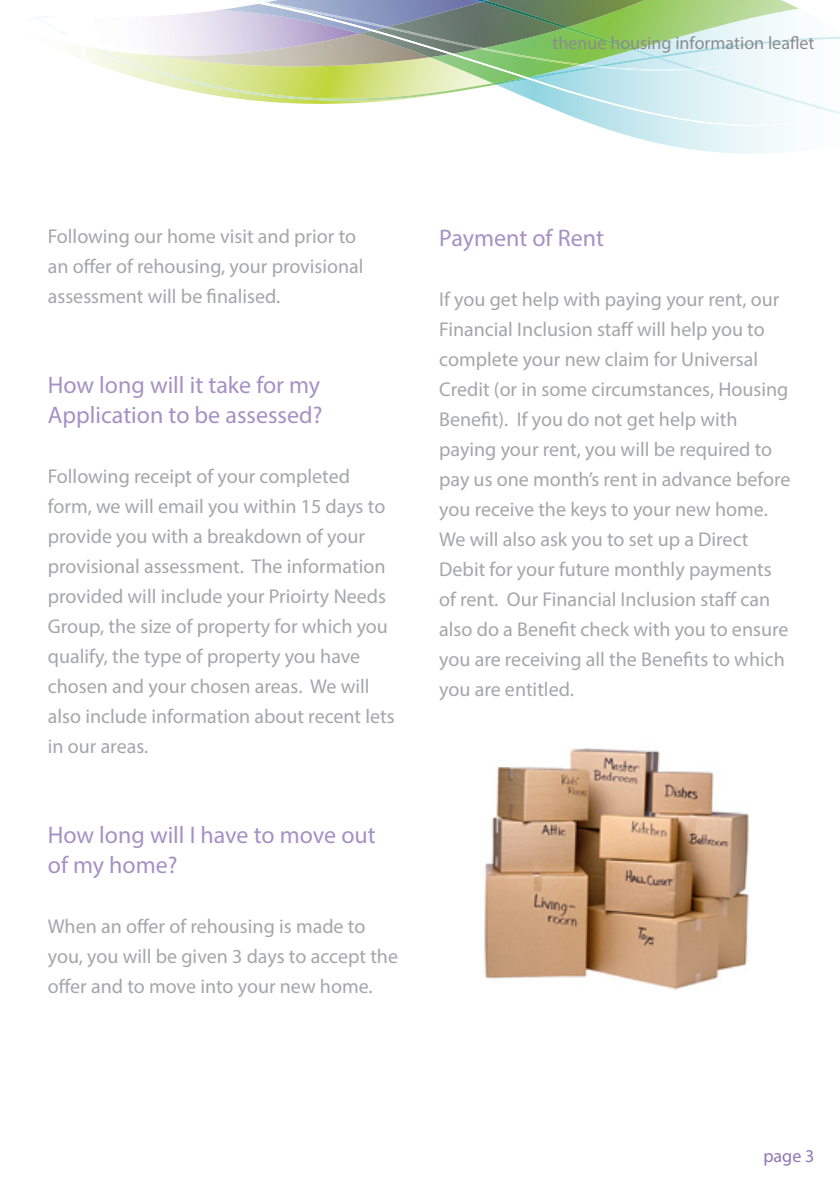
<style>
.page{position:relative;width:840px;height:1191px;background:#fff}
.page>*{position:absolute;margin:0;border:0;box-sizing:border-box;transform-origin:0 0}
.t1{font:24px/30px "Myriad Pro";color:#a691c5}
.t2{font:20px/30px "Myriad Pro";color:#a5a6aa}
.t3{font:18px "Myriad Pro";color:#8a8c8f}
.t4{font:18px "Myriad Pro";color:#8f76b5}
</style>
<div class="page">
<svg style="left:607px;top:129px;width:182px;height:25px"></svg>
<svg style="left:542px;top:104px;width:297px;height:25px"></svg>
<svg style="left:62px;top:0;width:777px;height:104px"></svg>
<img style="left:484px;top:747px;width:265px;height:243px">
<p class="t3" style="left:552px;top:32px;width:263px">thenue housing information leaflet</p>
<p class="t2" style="left:48px;top:221px;width:317px">Following our home visit and prior to an offer of rehousing, your provisional assessment will be finalised.</p>
<p class="t1" style="left:48px;top:370px;width:276px">How long will it take for my<br>Application to be assessed?</p>
<p class="t2" style="left:48px;top:461px;width:348px">Following receipt of your completed form, we will email you within 15 days to provide you with a breakdown of your provisional assessment. The information provided will include your Prioirty Needs Group, the size of property for which you qualify, the type of property you have chosen and your chosen areas. We will also include information about recent lets in our areas.</p>
<p class="t1" style="left:48px;top:820px;width:329px">How long will I have to move out of my home?</p>
<p class="t2" style="left:48px;top:911px;width:351px">When an offer of rehousing is made to you, you will be given 3 days to accept the offer and to move into your new home.</p>
<p class="t1" style="left:439px;top:223px;width:166px">Payment of Rent</p>
<p class="t2" style="left:439px;top:284px;width:352px">If you get help with paying your rent, our Financial Inclusion staff will help you to complete your new claim for Universal Credit (or in some circumstances, Housing Benefit). If you do not get help with paying your rent, you will be required to pay us one month’s rent in advance before you receive the keys to your new home.<br>We will also ask you to set up a Direct Debit for your future monthly payments of rent. Our Financial Inclusion staff can also do a Benefit check with you to ensure you are receiving all the Benefits to which you are entitled.</p>
<p class="t4" style="left:762px;top:1144px;width:53px">page 3</p>
</div>
